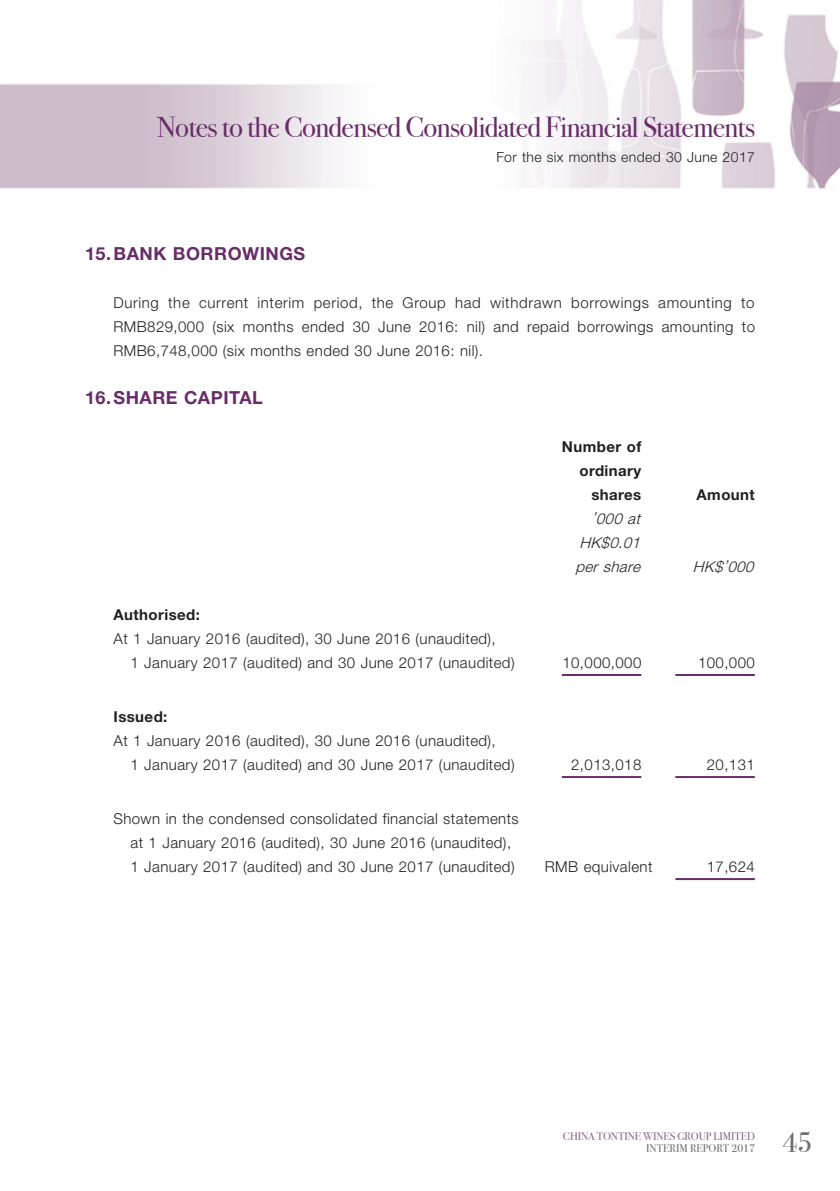
<style>
.page{position:relative;width:840px;height:1191px;background:#fff}
.page>*{position:absolute;margin:0;border:0;box-sizing:border-box;transform-origin:0 0}
.t1{font:29px "Bodoni Svty Two ITCTT";letter-spacing:-.03em;color:#682d68}
.t2{font:28px "Bodoni Svty Two ITCTT";color:#6c6d70}
.Heading_1{font:700 18px "Helvetica Neue LT Std";letter-spacing:.03em;color:#682d68}
.Body_Text{font:300 15px/24px "Helvetica Neue LT Std";letter-spacing:.03em;color:#231f20}
.Body_Text-2{font:700 15px "Helvetica Neue LT Std";letter-spacing:.03em;color:#231f20}
.Body_Text-3{font:italic 300 15px "Helvetica Neue LT Std";color:#231f20}
.t3{font:300 14px "Helvetica Neue LT Std";letter-spacing:.03em;color:#231f20}
.t4{font:11px "Bodoni Svty Two ITCTT";letter-spacing:-.01em;color:#8b6186}
.t5{font:11px "Bodoni Svty Two ITCTT";color:#6c6d70}
</style>
<div class="page">
<img style="left:0;top:0;width:839px;height:881px">
<hr style="left:561px;top:674px;width:80px;height:2px;background:#682d68">
<hr style="left:675px;top:674px;width:79px;height:2px;background:#682d68">
<hr style="left:561px;top:776px;width:80px;height:2px;background:#682d68">
<hr style="left:675px;top:776px;width:79px;height:2px;background:#682d68">
<hr style="left:675px;top:878px;width:79px;height:2px;background:#682d68">
<h1 class="t1" style="left:157px;top:104px;width:599px">Notes to the Condensed Consolidated Financial Statements</h1>
<p class="t3" style="left:496px;top:148px;width:260px">For the six months ended 30 June 2017</p>
<p class="Heading_1" style="left:85px;top:242px;width:221px">15.BANK BORROWINGS</p>
<p class="Body_Text" style="left:113px;top:290px;width:642px;text-align:justify">During the current interim period, the Group had withdrawn borrowings amounting to RMB829,000 (six months ended 30 June 2016: nil) and repaid borrowings amounting to RMB6,748,000 (six months ended 30 June 2016: nil).</p>
<p class="Heading_1" style="left:85px;top:386px;width:179px">16.SHARE CAPITAL</p>
<p class="Body_Text-2" style="left:561px;top:437px;width:81px">Number of</p>
<p class="Body_Text-2" style="left:579px;top:461px;width:63px">ordinary</p>
<p class="Body_Text-2" style="left:591px;top:485px;width:51px">shares</p>
<p class="Body_Text-2" style="left:696px;top:485px;width:60px">Amount</p>
<p class="Body_Text-3" style="left:591px;top:509px;width:55px">’000 at</p>
<p class="Body_Text-3" style="left:579px;top:533px;width:67px">HK$0.01</p>
<p class="Body_Text-3" style="left:575px;top:557px;width:71px">per share</p>
<p class="Body_Text-3" style="left:692px;top:557px;width:67px">HK$’000</p>
<p class="Body_Text-2" style="left:113px;top:605px;width:88px">Authorised:</p>
<p class="Body_Text" style="left:130px;top:626px;width:385px;text-indent:-17px">At 1 January 2016 (audited), 30 June 2016 (unaudited),<br>1 January 2017 (audited) and 30 June 2017 (unaudited)</p>
<p class="Body_Text" style="left:562px;top:650px;width:80px">10,000,000</p>
<p class="Body_Text" style="left:697px;top:650px;width:58px">100,000</p>
<p class="Body_Text-2" style="left:113px;top:707px;width:55px">Issued:</p>
<p class="Body_Text" style="left:130px;top:728px;width:385px;text-indent:-17px">At 1 January 2016 (audited), 30 June 2016 (unaudited),<br>1 January 2017 (audited) and 30 June 2017 (unaudited)</p>
<p class="Body_Text" style="left:130px;top:806px;width:389px;text-indent:-17px">Shown in the condensed consolidated financial statements at 1 January 2016 (audited), 30 June 2016 (unaudited),<br>1 January 2017 (audited) and 30 June 2017 (unaudited)</p>
<p class="Body_Text" style="left:571px;top:752px;width:72px">2,013,018</p>
<p class="Body_Text" style="left:706px;top:752px;width:49px">20,131</p>
<p class="Body_Text" style="left:544px;top:854px;width:109px">RMB equivalent</p>
<p class="Body_Text" style="left:706px;top:854px;width:49px">17,624</p>
<p class="t4" style="left:562px;top:1127px;width:193px">CHINA TONTINE WINES GROUP LIMITED</p>
<p class="t5" style="left:645px;top:1139px;width:110px">INTERIM REPORT 2017</p>
<h2 class="t2" style="left:782px;top:1119px;width:31px">45</h2>
</div>
